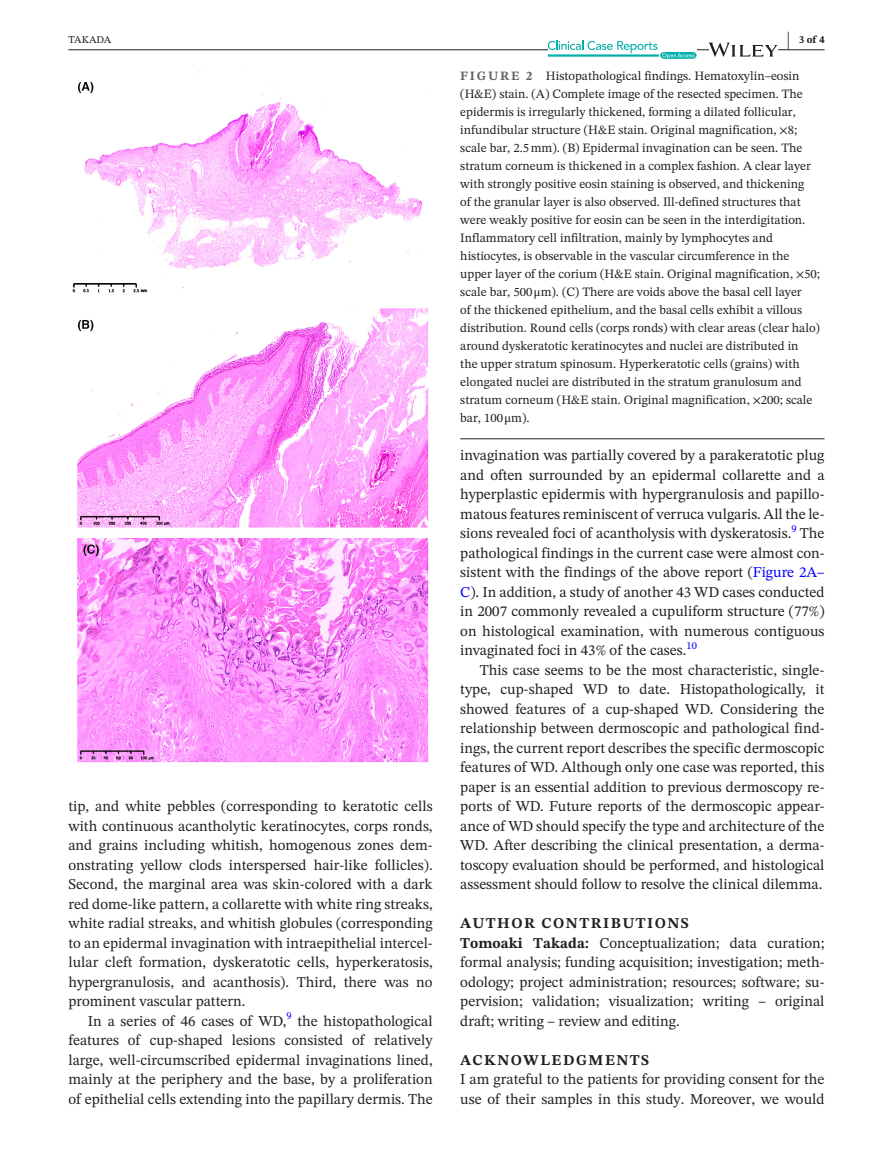
<style>
.page{position:relative;width:893px;height:1174px;background:#fff}
.page>*{position:absolute;margin:0;border:0;box-sizing:border-box;transform-origin:0 0}
.t1{font:700 21px "STIX Two Text";color:#231f20;scale:.42 1}
.t2{font:15px/19.5px "STIX Two Text";color:#231f20;text-align:justify}
.t3{font:700 15px "STIX Two Text";letter-spacing:.1em;color:#231f20}
.t4{font:12.75px/18px "STIX Two Text";color:#231f20}
.t5{font:10.5px "STIX Two Text";color:#231f20}
.t6{font:700 10.5px "STIX Two Text";color:#231f20}
.t7{font:10.5px "STIX Two Text";color:#00f}
.s1{font-weight:700;color:#636366}
.s2{font-family:"STIX"}
.s3{color:#00f}
.s4{font-weight:700}
</style>
<div class="page">
<hr style="left:68px;top:49px;width:756px;height:1px;background:#231f20">
<svg style="left:548px;top:41px;width:148px;height:18px"></svg>
<svg style="left:709px;top:43px;width:68px;height:14px"></svg>
<hr style="left:460px;top:438px;width:364px;height:1px;background:#231f20">
<img style="left:72px;top:70px;width:357px;height:692px">
<h1 class="t1" style="left:787px;top:24px;width:8px">|</h1>
<p class="t5" style="left:68px;top:32px;width:44px">TAKADA</p>
<p class="t6" style="left:799px;top:32px;width:27px">3 of 4</p>
<p class="t2" style="left:68px;top:796px;width:366px">tip, and white pebbles (corresponding to keratotic cells</p>
<p class="t2" style="left:68px;top:816px;width:366px">with continuous acantholytic keratinocytes, corps ronds,</p>
<p class="t2" style="left:68px;top:835px;width:366px">and grains including whitish, homogenous zones dem-</p>
<p class="t2" style="left:68px;top:855px;width:366px">onstrating yellow clods interspersed hair-like follicles).</p>
<p class="t2" style="left:68px;top:874px;width:366px">Second, the marginal area was skin-colored with a dark</p>
<p class="t2" style="left:68px;top:894px;width:366px">red dome-like pattern, a collarette with white ring streaks,</p>
<p class="t2" style="left:68px;top:913px;width:366px">white radial streaks, and whitish globules (corresponding</p>
<p class="t2" style="left:68px;top:933px;width:366px">to an epidermal invagination with intraepithelial intercel-</p>
<p class="t2" style="left:68px;top:952px;width:366px">lular cleft formation, dyskeratotic cells, hyperkeratosis,</p>
<p class="t2" style="left:68px;top:972px;width:366px">hypergranulosis, and acanthosis). Third, there was no</p>
<p class="t2" style="left:68px;top:991px;width:178px">prominent vascular pattern.</p>
<p class="t2" style="left:88px;top:1011px;width:200px">In a series of 46 cases of WD,</p>
<p class="t7" style="left:286px;top:1008px;width:7px">9</p>
<p class="t2" style="left:68px;top:1011px;width:366px;text-indent:229px">the histopathological features of cup-shaped lesions consisted of relatively large, well-circumscribed epidermal invaginations lined, mainly at the periphery and the base, by a proliferation of epithelial cells extending into the papillary dermis. The</p>
<p class="t4" style="left:460px;top:66px;width:361px"><span class="s1">FIGURE 2</span> Histopathological findings. Hematoxylin–eosin (H&amp;E) stain. (A) Complete image of the resected specimen. The epidermis is irregularly thickened, forming a dilated follicular, infundibular structure (H&amp;E stain. Original magnification, <span class="s2">×</span>8; scale bar, 2.5mm). (B) Epidermal invagination can be seen. The stratum corneum is thickened in a complex fashion. A clear layer with strongly positive eosin staining is observed, and thickening<br>of the granular layer is also observed. Ill-defined structures that were weakly positive for eosin can be seen in the interdigitation.<br>Inflammatory cell infiltration, mainly by lymphocytes and histiocytes, is observable in the vascular circumference in the upper layer of the corium (H&amp;E stain. Original magnification, <span class="s2">×</span>50; scale bar, 500<span class="s2">μ</span>m). (C) There are voids above the basal cell layer<br>of the thickened epithelium, and the basal cells exhibit a villous distribution. Round cells (corps ronds) with clear areas (clear halo) around dyskeratotic keratinocytes and nuclei are distributed in<br>the upper stratum spinosum. Hyperkeratotic cells (grains) with elongated nuclei are distributed in the stratum granulosum and stratum corneum (H&amp;E stain. Original magnification, <span class="s2">×</span>200; scale bar, 100<span class="s2">μ</span>m).</p>
<p class="t2" style="left:460px;top:445px;width:366px">invagination was partially covered by a parakeratotic plug and often surrounded by an epidermal collarette and a hyperplastic epidermis with hypergranulosis and papillo&shy;matous features reminiscent of verruca vulgaris. All the le&shy;sions revealed foci of acantholysis with dyskeratosis.<sup>9</sup> The pathological findings in the current case were almost con&shy;sistent with the findings of the above report (<span class="s3">Figure 2A– C</span>). In addition, a study of another 43 WD cases conducted in 2007 commonly revealed a cupuliform structure (77%) on histological examination, with numerous contiguous invaginated foci in 43% of the cases.</p>
<p class="t7" style="left:686px;top:637px;width:12px">10</p>
<p class="t2" style="left:460px;top:660px;width:366px;text-indent:20px">This case seems to be the most characteristic, single&shy;type, cup-shaped WD to date. Histopathologically, it showed features of a cup-shaped WD. Considering the relationship between dermoscopic and pathological find&shy;ings, the current report describes the specific dermoscopic features of WD. Although only one case was reported, this paper is an essential addition to previous dermoscopy re&shy;ports of WD. Future reports of the dermoscopic appear&shy;ance of WD should specify the type and architecture of the WD. After describing the clinical presentation, a derma&shy;toscopy evaluation should be performed, and histological assessment should follow to resolve the clinical dilemma.</p>
<p class="t2" style="left:460px;top:913px;width:366px;text-align:left"><span class="s4">AUTHOR CONTRIBUTIONS<br>Tomoaki Takada:</span> Conceptualization; data curation; formal analysis; funding acquisition; investigation; meth&shy;odology; project administration; resources; software; su&shy;pervision; validation; visualization; writing – original draft; writing – review and editing.</p>
<p class="t3" style="left:460px;top:1049px;width:190px">ACKNOWLEDGMENTS</p>
<p class="t2" style="left:460px;top:1069px;width:366px">I am grateful to the patients for providing consent for the use of their samples in this study. Moreover, we would</p>
</div>
